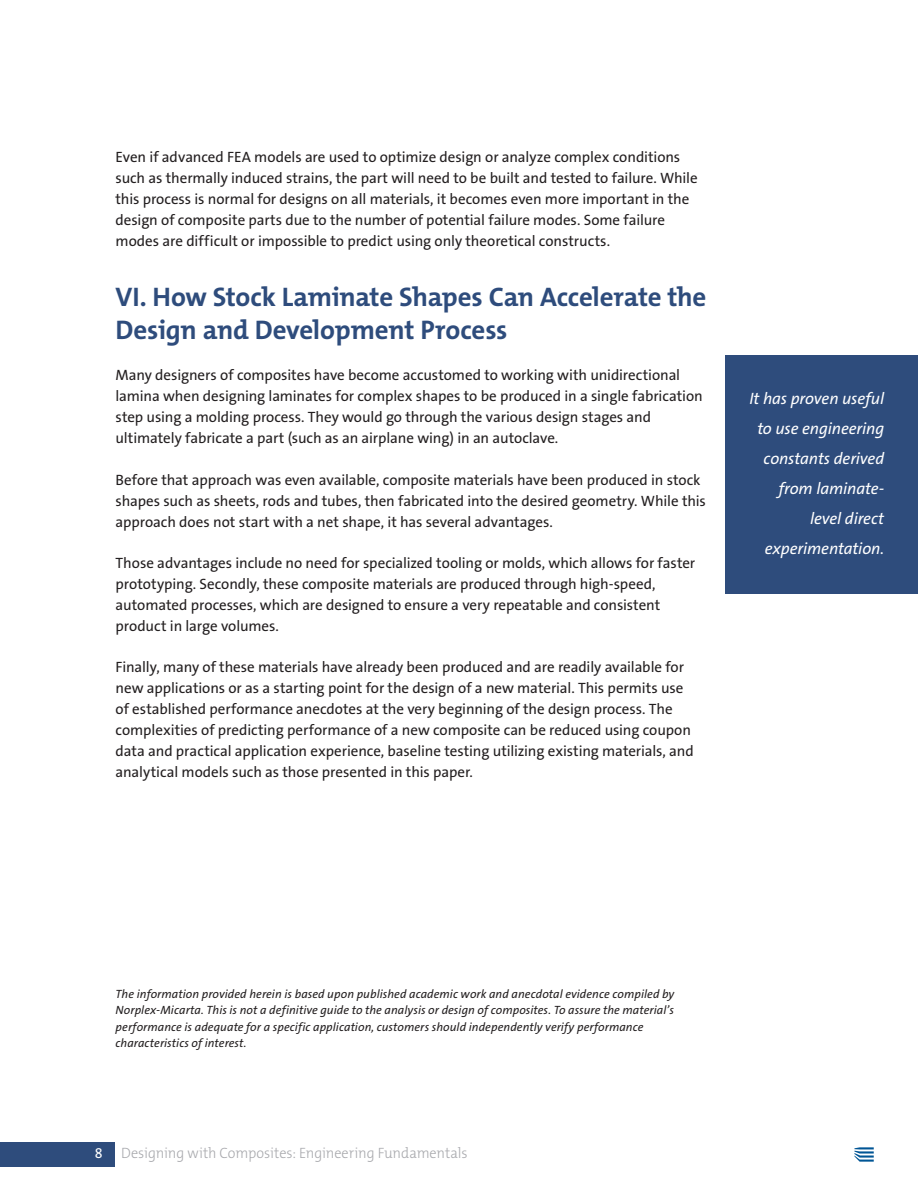
<style>
.page{position:relative;width:918px;height:1188px;background:#fff}
.page>*{position:absolute;margin:0;border:0;box-sizing:border-box;transform-origin:0 0}
.t1{font:700 27px/33px "The Mix B7";letter-spacing:-.01em;color:#2e4c7c}
.t2{font:italic 16.5px/30px "The Sans B5 Plain";letter-spacing:-.01em;color:#fff;text-align:right}
.t3{font:15px/21px "The Sans B5 Plain";letter-spacing:-.005em;color:#231f20}
.t4{font:300 15px "The Mix B3";letter-spacing:-.005em;color:#a8a9ad;scale:.95 1}
.t5{font:italic 12px/16.5px "The Sans B5 Plain";letter-spacing:.005em;color:#231f20}
.s1{font-family:"The Mix B5 Plain";font-weight:400;color:#fff}
</style>
<div class="page">
<svg style="left:854px;top:1147px;width:20px;height:15px"></svg>
<div style="left:0;top:1142px;width:115px;height:24px;background:#2e4c7c"></div>
<div style="left:726px;top:355px;width:192px;height:239px;background:#2e4c7c"></div>
<p class="t3" style="left:116px;top:147px;width:584px">Even if advanced FEA models are used to optimize design or analyze complex conditions such as thermally induced strains, the part will need to be built and tested to failure. While this process is normal for designs on all materials, it becomes even more important in the design of composite parts due to the number of potential failure modes. Some failure modes are difficult or impossible to predict using only theoretical constructs.</p>
<h1 class="t1" style="left:116px;top:281px;width:592px">VI. How Stock Laminate Shapes Can Accelerate the<br>Design and Development Process</h1>
<p class="t3" style="left:116px;top:365px;width:589px">Many designers of composites have become accustomed to working with unidirectional lamina when designing laminates for complex shapes to be produced in a single fabrication step using a molding process. They would go through the various design stages and ultimately fabricate a part (such as an airplane wing) in an autoclave.</p>
<p class="t3" style="left:116px;top:470px;width:592px">Before that approach was even available, composite materials have been produced in stock shapes such as sheets, rods and tubes, then fabricated into the desired geometry. While this approach does not start with a net shape, it has several advantages.</p>
<p class="t3" style="left:116px;top:553px;width:581px">Those advantages include no need for specialized tooling or molds, which allows for faster prototyping. Secondly, these composite materials are produced through high-speed, automated processes, which are designed to ensure a very repeatable and consistent product in large volumes.</p>
<p class="t3" style="left:116px;top:657px;width:580px">Finally, many of these materials have already been produced and are readily available for new applications or as a starting point for the design of a new material. This permits use of established performance anecdotes at the very beginning of the design process. The complexities of predicting performance of a new composite can be reduced using coupon data and practical application experience, baseline testing utilizing existing materials, and analytical models such as those presented in this paper.</p>
<p class="t2" style="left:749px;top:384px;width:136px">It has proven useful to use engineering constants derived from laminate&shy;level direct experimentation.</p>
<p class="t5" style="left:116px;top:986px;width:560px">The information provided herein is based upon published academic work and anecdotal evidence compiled by Norplex-Micarta. This is not a definitive guide to the analysis or design of composites. To assure the material’s performance is adequate for a specific application, customers should independently verify performance characteristics of interest.</p>
<p class="t4" style="left:95px;top:1145px;width:394px"><span class="s1">8</span> Designing with Composites: Engineering Fundamentals</p>
</div>
